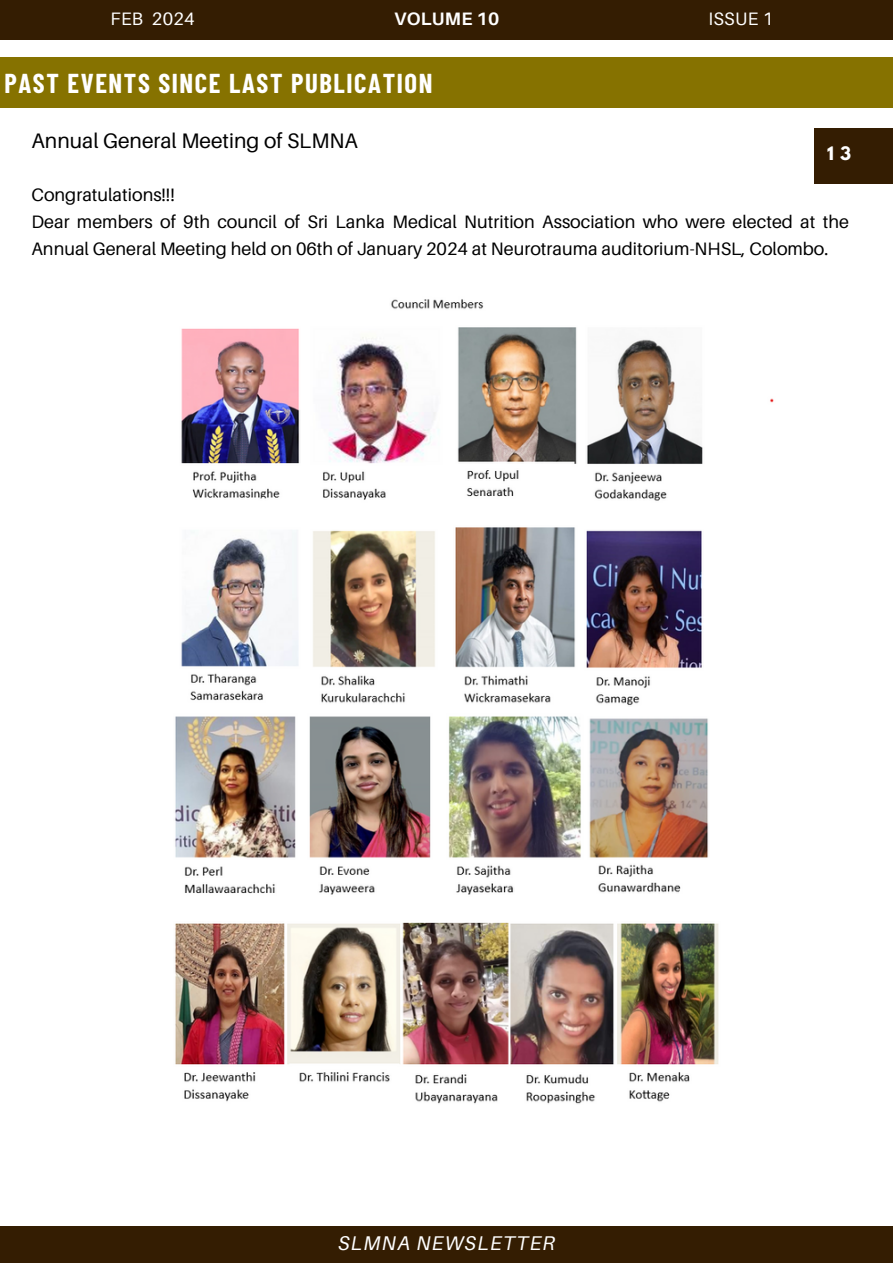
<style>
.page{position:relative;width:893px;height:1264px;background:#fff}
.page>*{position:absolute;margin:0;border:0;box-sizing:border-box;transform-origin:0 0}
.t1{font:700 26.7px "Barlow Condensed";letter-spacing:.06em;color:#fff}
.t2{font:21px "Aileron";color:#000}
.t3{font:italic 19.8px "Aileron";letter-spacing:.06em;color:#fff}
.t4{font:18px/27px "Aileron";color:#000}
.t5{font:18px "Aileron";letter-spacing:.015em;color:#fff}
.t6{font:700 18px "Aileron";letter-spacing:.015em;color:#fff}
.t7{font:700 16.5px "League Spartan";color:#fff}
</style>
<div class="page">
<div style="left:0;top:1226px;width:892px;height:37px;background:#341d02"></div>
<div style="left:0;top:0;width:892px;height:39px;background:#341d02"></div>
<img style="left:175px;top:299px;width:599px;height:805px">
<div style="left:0;top:57px;width:892px;height:51px;background:#867200"></div>
<div style="left:813px;top:129px;width:79px;height:55px;background:#341d02"></div>
<p class="t5" style="left:110px;top:7px;width:86px">FEB 2024</p>
<p class="t6" style="left:394px;top:7px;width:107px">VOLUME 10</p>
<p class="t5" style="left:708px;top:7px;width:66px">ISSUE 1</p>
<h1 class="t1" style="left:4px;top:67px;width:429px">PAST EVENTS SINCE LAST PUBLICATION</h1>
<p class="t2" style="left:31px;top:128px;width:328px">Annual General Meeting of SLMNA</p>
<p class="t4" style="left:31px;top:180px;width:819px">Congratulations!!!<br>Dear members of 9th council of Sri Lanka Medical Nutrition Association who were elected at the<br>Annual General Meeting held on 06th of January 2024 at Neurotrauma auditorium-NHSL, Colombo.</p>
<p class="t7" style="left:827px;top:145px;width:26px">1 3</p>
<p class="t3" style="left:338px;top:1230px;width:218px">SLMNA NEWSLETTER</p>
</div>
